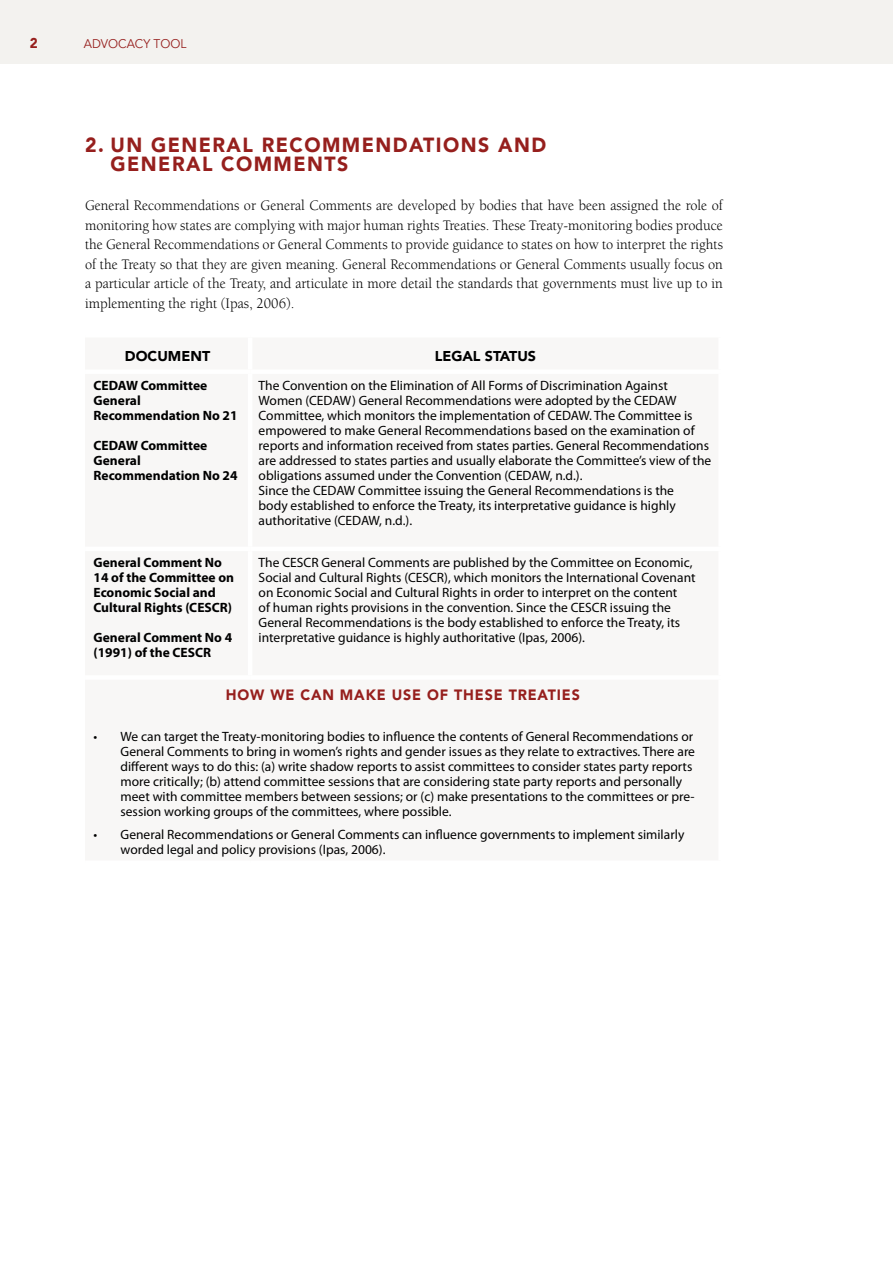
<style>
.page{position:relative;width:893px;height:1263px;background:#fff}
.page>*{position:absolute;margin:0;border:0;box-sizing:border-box;transform-origin:0 0}
.t1{font:900 20.4px "Avenir";letter-spacing:.075em;color:#961f1d;scale:.95 1}
.t2{font:15px/19.5px "Berkeley";color:#000;text-align:justify;scale:.95 1}
.t3{font:900 15px "Avenir";color:#961f1d;scale:.95 1}
.t4{font:900 14.25px "Avenir";color:#000}
.t5{font:900 14.1px "Avenir";color:#961f1d;scale:.95 1}
.t6{font:13.5px/15px "Myriad Pro";color:#000}
.t7{font:700 13.5px/15px "Myriad Pro";color:#000}
.t8{font:12.6px "Avenir";color:#961f1d;scale:.95 1}
</style>
<div class="page">
<div style="left:0;top:0;width:893px;height:64px;background:#f3f2ef"></div>
<p class="t5" style="left:30px;top:31px;width:10px">2</p>
<p class="t8" style="left:84px;top:36px;width:110px">ADVOCACY TOOL</p>
<h1 class="t1" style="left:85px;top:127px;width:103px">2. UN GENERAL</h1>
<h1 class="t1" style="left:262px;top:127px;width:32px">RECOMMENDATIONS</h1>
<h1 class="t1" style="left:498px;top:127px;width:18px">AND</h1>
<h1 class="t1" style="left:111px;top:146px;width:34px">GENERAL</h1>
<h1 class="t1" style="left:221px;top:146px;width:34px">COMMENTS</h1>
<p class="t2" style="left:85px;top:196px;width:673px">General Recommendations or General Comments are developed by bodies that have been assigned the role of monitoring how states are complying with major human rights Treaties. These Treaty-monitoring bodies produce the General Recommendations or General Comments to provide guidance to states on how to interpret the rights of the Treaty so that they are given meaning. General Recommendations or General Comments usually focus on a particular article of the Treaty, and articulate in more detail the standards that governments must live up to in implementing the right (Ipas, 2006).</p>
<p class="t4" style="left:125px;top:343px;width:23px">DOCUMENT</p>
<p class="t4" style="left:435px;top:343px;width:18px">LEGAL</p>
<p class="t4" style="left:485px;top:343px;width:10px">STATUS</p>
<p class="t7" style="left:94px;top:378px;width:146px">CEDAW Committee<br>General<br>Recommendation No 21</p>
<p class="t7" style="left:94px;top:438px;width:146px">CEDAW Committee<br>General<br>Recommendation No 24</p>
<p class="t6" style="left:259px;top:378px;width:454px">The Convention on the Elimination of All Forms of Discrimination Against Women (CEDAW) General Recommendations were adopted by the CEDAW Committee, which monitors the implementation of CEDAW. The Committee is empowered to make General Recommendations based on the examination of reports and information received from states parties. General Recommendations are addressed to states parties and usually elaborate the Committee’s view of the obligations assumed under the Convention (CEDAW, n.d.).<br>Since the CEDAW Committee issuing the General Recommendations is the<br>body established to enforce the Treaty, its interpretative guidance is highly authoritative (CEDAW, n.d.).</p>
<p class="t7" style="left:94px;top:555px;width:142px">General Comment No<br>14 of the Committee on<br>Economic Social and<br>Cultural Rights (CESCR)</p>
<p class="t7" style="left:94px;top:630px;width:140px">General Comment No 4 (1991) of the CESCR</p>
<p class="t6" style="left:259px;top:555px;width:438px">The CESCR General Comments are published by the Committee on Economic, Social and Cultural Rights (CESCR), which monitors the International Covenant on Economic Social and Cultural Rights in order to interpret on the content<br>of human rights provisions in the convention. Since the CESCR issuing the General Recommendations is the body established to enforce the Treaty, its interpretative guidance is highly authoritative (Ipas, 2006).</p>
<p class="t3" style="left:226px;top:682px;width:15px">HOW</p>
<p class="t3" style="left:270px;top:682px;width:44px">WE CAN</p>
<p class="t3" style="left:340px;top:682px;width:13px">MAKE</p>
<p class="t3" style="left:392px;top:682px;width:11px">USE</p>
<p class="t3" style="left:427px;top:682px;width:61px">OF THESE</p>
<p class="t3" style="left:509px;top:682px;width:20px">TREATIES</p>
<p class="t6" style="left:121px;top:728px;width:576px;text-indent:-27px">• We can target the Treaty-monitoring bodies to influence the contents of General Recommendations or General Comments to bring in women’s rights and gender issues as they relate to extractives. There are different ways to do this: (a) write shadow reports to assist committees to consider states party reports more critically; (b) attend committee sessions that are considering state party reports and personally meet with committee members between sessions; or (c) make presentations to the committees or pre&shy;session working groups of the committees, where possible.</p>
<p class="t6" style="left:121px;top:827px;width:565px;text-indent:-27px">• General Recommendations or General Comments can influence governments to implement similarly worded legal and policy provisions (Ipas, 2006).</p>
</div>
